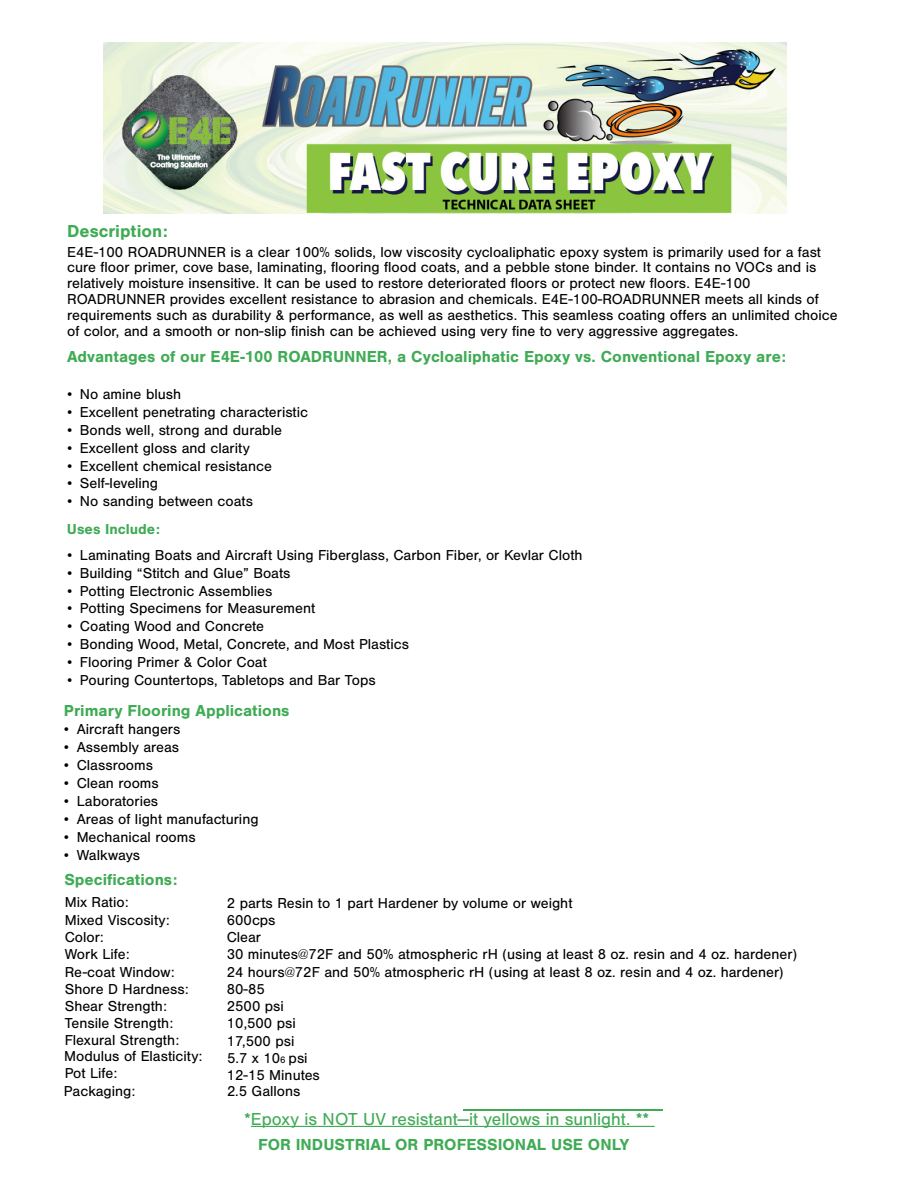
<style>
.page{position:relative;width:918px;height:1188px;background:#fff}
.page>*{position:absolute;margin:0;border:0;box-sizing:border-box;transform-origin:0 0}
.t1{font:18px "Nimbus San";color:#40ab55}
.t2{font:700 18px "Nimbus San";color:#40ab55}
.t3{font:700 16.5px "Nimbus San";color:#40ab55}
.t4{font:15px/17.2px "Nimbus San";color:#000}
.s1{font-family:"Times New Roman"}
.s2{font-weight:700;color:#40ab55}
.s3{font-size:9.75px}
</style>
<div class="page">
<hr style="left:251px;top:1126px;width:404px;height:1px;background:#40ab55">
<img style="left:104px;top:43px;width:682px;height:171px">
<svg style="left:463px;top:1110px;width:18px;height:1px"></svg>
<hr style="left:481px;top:1110px;width:182px;height:1px;background:#40ab55">
<p class="t2" style="left:67px;top:221px;width:102px">Description:</p>
<p class="t4" style="left:67px;top:244px;width:772px;line-height:15.9px">E4E-100 ROADRUNNER is a clear 100% solids, low viscosity cycloaliphatic epoxy system is primarily used for a fast cure floor primer, cove base, laminating, flooring flood coats, and a pebble stone binder. It contains no VOCs and is relatively moisture insensitive. It can be used to restore deteriorated floors or protect new floors. E4E-100<br>ROADRUNNER provides excellent resistance to abrasion and chemicals. E4E-100-ROADRUNNER meets all kinds of requirements such as durability &amp; performance, as well as aesthetics. This seamless coating offers an unlimited choice of color, and a smooth or non-slip finish can be achieved using very fine to very aggressive aggregates.</p>
<p class="t3" style="left:67px;top:347px;width:720px">Advantages of our E4E-100 ROADRUNNER, a Cycloaliphatic Epoxy vs. Conventional Epoxy are:</p>
<p class="t4" style="left:67px;top:385px;width:116px"><span class="s1">•</span> No amine blush</p>
<p class="t4" style="left:67px;top:403px;width:242px"><span class="s1">•</span> Excellent penetrating characteristic</p>
<p class="t4" style="left:67px;top:421px;width:216px"><span class="s1">•</span> Bonds well, strong and durable</p>
<p class="t4" style="left:67px;top:439px;width:184px"><span class="s1">•</span> Excellent gloss and clarity</p>
<p class="t4" style="left:67px;top:457px;width:206px"><span class="s1">•</span> Excellent chemical resistance</p>
<p class="t4" style="left:67px;top:475px;width:92px"><span class="s1">•</span> Self-leveling</p>
<p class="t4" style="left:67px;top:488px;width:188px;line-height:27.6px"><span class="s1">•</span> No sanding between coats<br><span class="s2">Uses Include:</span></p>
<p class="t4" style="left:67px;top:546px;width:517px"><span class="s1">•</span> Laminating Boats and Aircraft Using Fiberglass, Carbon Fiber, or Kevlar Cloth</p>
<p class="t4" style="left:67px;top:564px;width:225px"><span class="s1">•</span> Building “Stitch and Glue” Boats</p>
<p class="t4" style="left:67px;top:582px;width:207px"><span class="s1">•</span> Potting Electronic Assemblies</p>
<p class="t4" style="left:67px;top:600px;width:250px"><span class="s1">•</span> Potting Specimens for Measurement</p>
<p class="t4" style="left:67px;top:618px;width:198px"><span class="s1">•</span> Coating Wood and Concrete</p>
<p class="t4" style="left:67px;top:636px;width:343px"><span class="s1">•</span> Bonding Wood, Metal, Concrete, and Most Plastics</p>
<p class="t4" style="left:67px;top:654px;width:201px"><span class="s1">•</span> Flooring Primer &amp; Color Coat</p>
<p class="t4" style="left:67px;top:672px;width:310px"><span class="s1">•</span> Pouring Countertops, Tabletops and Bar Tops</p>
<p class="t3" style="left:64px;top:701px;width:227px">Primary Flooring Applications</p>
<p class="t4" style="left:64px;top:721px;width:118px"><span class="s1">•</span> Aircraft hangers</p>
<p class="t4" style="left:64px;top:739px;width:117px"><span class="s1">•</span> Assembly areas</p>
<p class="t4" style="left:64px;top:757px;width:91px"><span class="s1">•</span> Classrooms</p>
<p class="t4" style="left:64px;top:775px;width:96px"><span class="s1">•</span> Clean rooms</p>
<p class="t4" style="left:64px;top:793px;width:96px"><span class="s1">•</span> Laboratories</p>
<p class="t4" style="left:64px;top:811px;width:196px"><span class="s1">•</span> Areas of light manufacturing</p>
<p class="t4" style="left:64px;top:829px;width:133px"><span class="s1">•</span> Mechanical rooms</p>
<p class="t4" style="left:64px;top:847px;width:78px"><span class="s1">•</span> Walkways</p>
<p class="t3" style="left:64px;top:870px;width:114px">Specifications:</p>
<p class="t4" style="left:65px;top:894px;width:106px">Mix Ratio:<br>Mixed Viscosity:<br>Color:</p>
<p class="t4" style="left:227px;top:894px;width:347px">2 parts Resin to 1 part Hardener by volume or weight<br>600cps</p>
<p class="t4" style="left:227px;top:928px;width:36px">Clear</p>
<p class="t4" style="left:65px;top:946px;width:67px">Work Life:</p>
<p class="t4" style="left:227px;top:946px;width:572px">30 minutes@72F and 50% atmospheric rH (using at least 8 oz. resin and 4 oz. hardener)</p>
<p class="t4" style="left:65px;top:963px;width:111px">Re-coat Window:</p>
<p class="t4" style="left:227px;top:963px;width:558px">24 hours@72F and 50% atmospheric rH (using at least 8 oz. resin and 4 oz. hardener)</p>
<p class="t4" style="left:65px;top:980px;width:126px">Shore D Hardness:<br>Shear Strength:<br>Tensile Strength:<br>Flexural Strength:</p>
<p class="t4" style="left:227px;top:981px;width:70px">80-85<br>2500 psi<br>10,500 psi<br>17,500 psi</p>
<p class="t4" style="left:64px;top:1048px;width:140px">Modulus of Elasticity:</p>
<p class="t4" style="left:227px;top:1049px;width:82px">5.7 x 10<span class="s3">6</span> psi</p>
<p class="t4" style="left:64px;top:1065px;width:73px">Pot Life:<br>Packaging:</p>
<p class="t4" style="left:227px;top:1068px;width:95px;line-height:15.6px">12-15 Minutes<br>2.5 Gallons</p>
<p class="t1" style="left:244px;top:1109px;width:407px">*Epoxy is NOT UV resistant—it yellows in sunlight. **</p>
<p class="t3" style="left:258px;top:1135px;width:373px">FOR INDUSTRIAL OR PROFESSIONAL USE ONLY</p>
</div>
